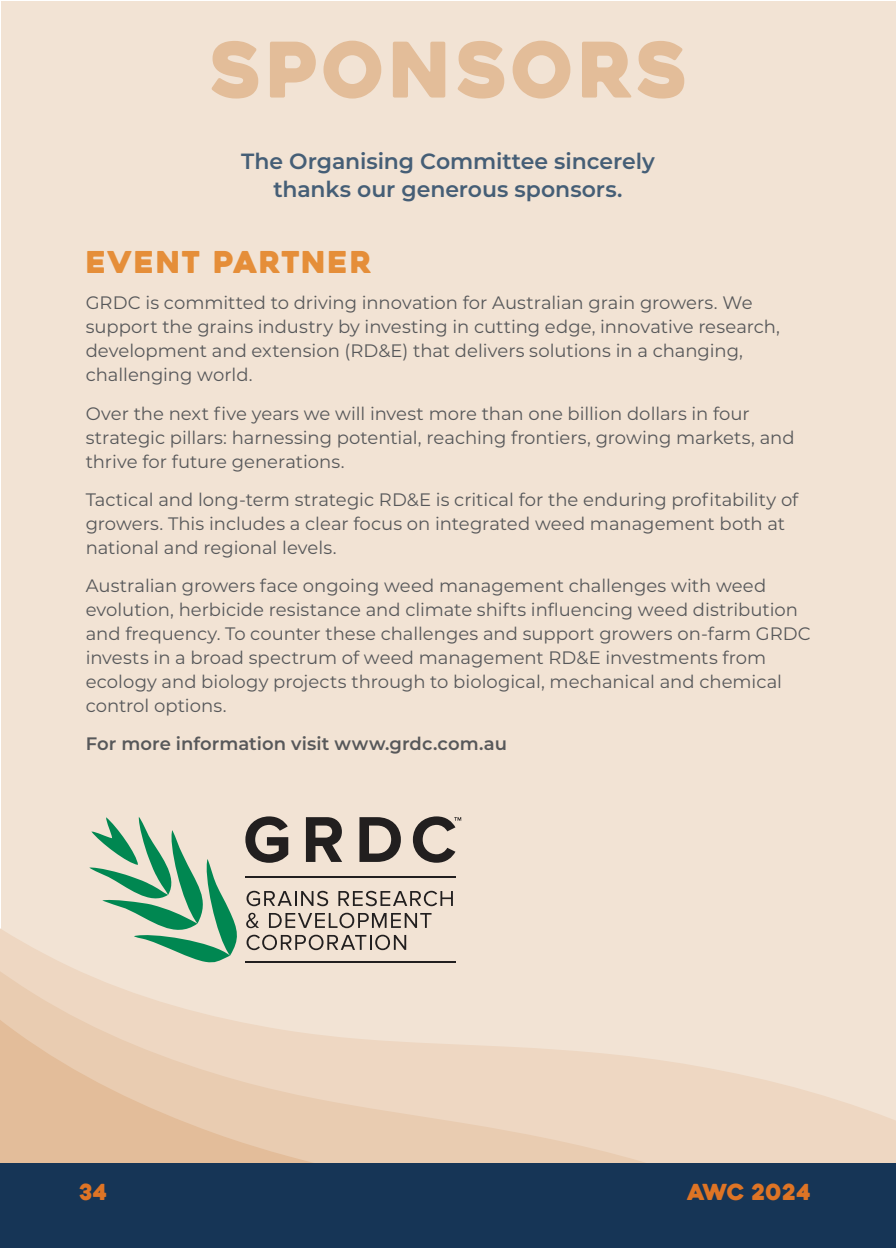
<style>
.page{position:relative;width:896px;height:1248px;background:#fff}
.page>*{position:absolute;margin:0;border:0;box-sizing:border-box;transform-origin:0 0}
.t1{font:30px "Heavitas";letter-spacing:.04em;color:#e58e39}
.t2{font:600 22px/28px "Montserrat";letter-spacing:-.005em;color:#455e76;text-align:center}
.t3{font:22px "Heavitas";color:#de7425}
.t4{font:18px/24px "Montserrat";color:#57585a}
.t5{font:600 18px "Montserrat";letter-spacing:.005em;color:#57585a}
</style>
<div class="page">
<div style="left:0;top:1162px;width:896px;height:85px;background:#163556"></div>
<div style="left:1px;top:1px;width:895px;height:1161px;background:#f2e3d4"></div>
<svg style="left:0;top:817px;width:896px;height:345px"></svg>
<svg style="left:89px;top:816px;width:372px;height:147px"></svg>
<svg style="left:212px;top:41px;width:472px;height:57px"></svg>
<p class="t2" style="left:241px;top:148px;width:415px">The Organising Committee sincerely thanks our generous sponsors.</p>
<h1 class="t1" style="left:86px;top:247px;width:287px">EVENT PARTNER</h1>
<p class="t4" style="left:86px;top:291px;width:696px">GRDC is committed to driving innovation for Australian grain growers. We support the grains industry by investing in cutting edge, innovative research, development and extension (RD&amp;E) that delivers solutions in a changing, challenging world.</p>
<p class="t4" style="left:86px;top:402px;width:710px">Over the next five years we will invest more than one billion dollars in four strategic pillars: harnessing potential, reaching frontiers, growing markets, and thrive for future generations.</p>
<p class="t4" style="left:86px;top:488px;width:714px">Tactical and long-term strategic RD&amp;E is critical for the enduring profitability of growers. This includes a clear focus on integrated weed management both at national and regional levels.</p>
<p class="t4" style="left:86px;top:574px;width:726px">Australian growers face ongoing weed management challenges with weed evolution, herbicide resistance and climate shifts influencing weed distribution and frequency. To counter these challenges and support growers on-farm GRDC invests in a broad spectrum of weed management RD&amp;E investments from ecology and biology projects through to biological, mechanical and chemical control options.</p>
<p class="t5" style="left:86px;top:736px;width:423px">For more information visit www.grdc.com.au</p>
<p class="t3" style="left:79px;top:1180px;width:29px">34</p>
<p class="t3" style="left:687px;top:1178px;width:125px">AWC 2024</p>
</div>
